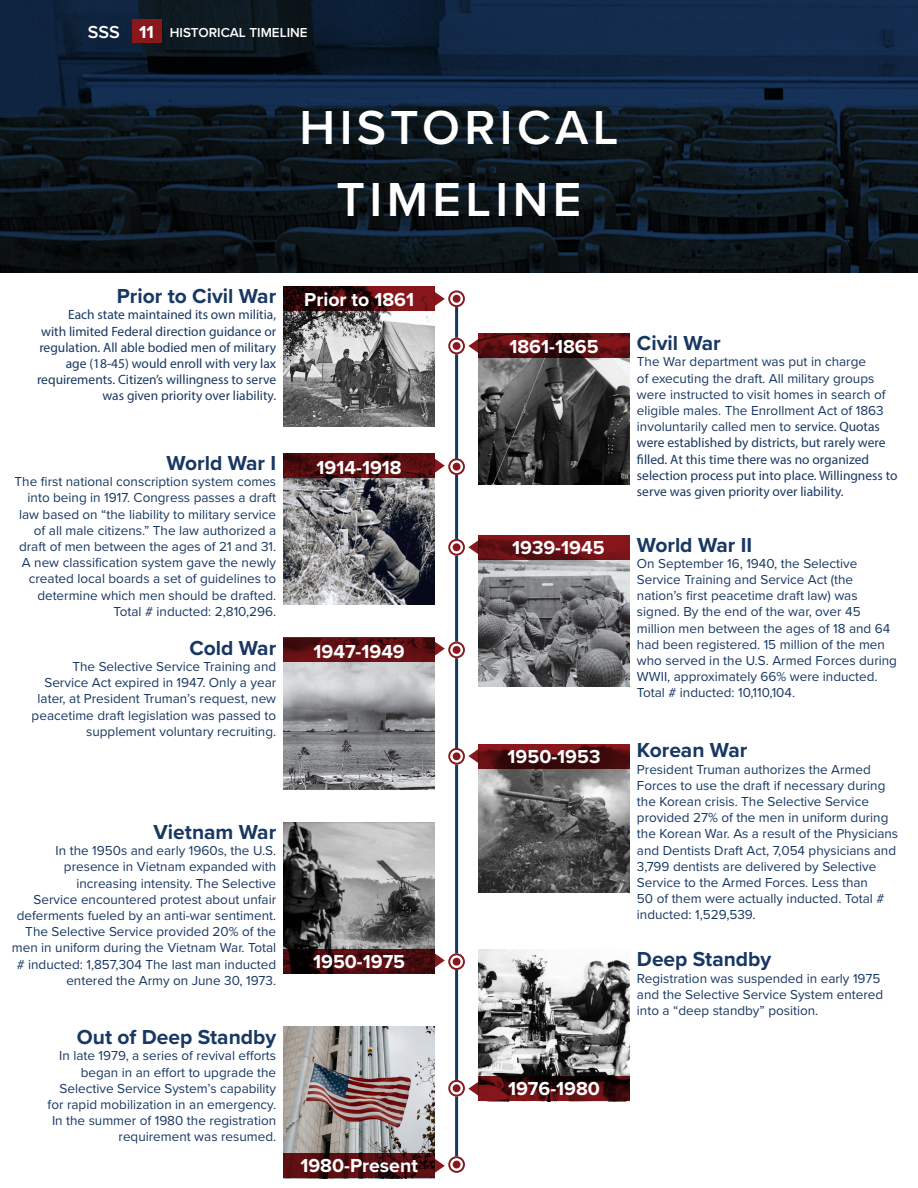
<style>
.page{position:relative;width:918px;height:1188px;background:#fff}
.page>*{position:absolute;margin:0;border:0;box-sizing:border-box;transform-origin:0 0}
.t1{font:600 49.5px/72px "Proxima Nova";letter-spacing:.09em;color:#fff;text-align:center}
.t2{font:700 21px "Proxima Nova";color:#183863}
.t3{font:700 19.5px "Proxima Nova";color:#fff}
.t4{font:13.5px/16.2px "Proxima Nova";color:#183863;text-align:right}
.t5{font:13.5px/16.2px "Myriad Pro";color:#183863;text-align:right}
.t6{font:600 13.5px "Proxima Nova";color:#fff}
.s1{font-size:18px}
.s2{font-weight:700;font-size:18px}
.s3{font-family:"Proxima Nova"}
</style>
<div class="page">
<svg style="left:0;top:0;width:918px;height:272px;background:#0d1b2a"></svg>
<hr style="left:455px;top:307px;width:3px;height:31px;background:#183863">
<svg style="left:449px;top:459px;width:15px;height:15px"></svg>
<div style="left:448px;top:458px;width:17px;height:17px;border:2px solid #8a171c;border-radius:50%"></div>
<img style="left:284px;top:311px;width:151px;height:116px">
<img style="left:478px;top:358px;width:152px;height:126px">
<img style="left:284px;top:478px;width:151px;height:127px">
<img style="left:478px;top:560px;width:152px;height:126px">
<img style="left:284px;top:662px;width:151px;height:127px">
<img style="left:478px;top:769px;width:152px;height:123px">
<img style="left:284px;top:823px;width:151px;height:126px">
<img style="left:478px;top:950px;width:152px;height:126px">
<img style="left:284px;top:1027px;width:151px;height:126px">
<svg style="left:449px;top:1157px;width:15px;height:15px"></svg>
<div style="left:448px;top:1156px;width:17px;height:17px;border:2px solid #8a171c;border-radius:50%"></div>
<svg style="left:449px;top:1081px;width:15px;height:15px"></svg>
<div style="left:448px;top:1080px;width:17px;height:17px;border:2px solid #8a171c;border-radius:50%"></div>
<svg style="left:449px;top:954px;width:15px;height:15px"></svg>
<div style="left:448px;top:953px;width:17px;height:17px;border:2px solid #8a171c;border-radius:50%"></div>
<svg style="left:449px;top:749px;width:15px;height:15px"></svg>
<div style="left:448px;top:748px;width:17px;height:17px;border:2px solid #8a171c;border-radius:50%"></div>
<svg style="left:449px;top:643px;width:15px;height:14px"></svg>
<div style="left:448px;top:642px;width:17px;height:16px;border:2px solid #8a171c;border-radius:50%"></div>
<svg style="left:449px;top:540px;width:15px;height:15px"></svg>
<div style="left:448px;top:539px;width:17px;height:17px;border:2px solid #8a171c;border-radius:50%"></div>
<svg style="left:449px;top:339px;width:15px;height:14px"></svg>
<div style="left:448px;top:338px;width:17px;height:16px;border:2px solid #8a171c;border-radius:50%"></div>
<svg style="left:284px;top:287px;width:151px;height:24px;background:#4b0c0e"></svg>
<svg style="left:478px;top:334px;width:152px;height:24px;background:#570e11"></svg>
<svg style="left:478px;top:535px;width:152px;height:25px;background:#721217"></svg>
<svg style="left:284px;top:453px;width:151px;height:25px;background:#540d10"></svg>
<svg style="left:284px;top:949px;width:151px;height:25px;background:#3f0a0c"></svg>
<svg style="left:284px;top:638px;width:151px;height:24px;background:#5d0f12"></svg>
<svg style="left:478px;top:744px;width:152px;height:25px;background:#510d10"></svg>
<svg style="left:478px;top:1076px;width:152px;height:25px;background:#470b0e"></svg>
<svg style="left:284px;top:1153px;width:151px;height:25px;background:#4c0c0f"></svg>
<svg style="left:449px;top:291px;width:15px;height:15px"></svg>
<div style="left:448px;top:290px;width:17px;height:17px;border:2px solid #8a171c;border-radius:50%"></div>
<hr style="left:455px;top:354px;width:3px;height:105px;background:#183863">
<hr style="left:455px;top:475px;width:3px;height:64px;background:#183863">
<hr style="left:455px;top:556px;width:3px;height:86px;background:#183863">
<hr style="left:455px;top:658px;width:3px;height:90px;background:#183863">
<hr style="left:455px;top:765px;width:3px;height:188px;background:#183863">
<hr style="left:455px;top:970px;width:3px;height:110px;background:#183863">
<hr style="left:455px;top:1097px;width:3px;height:59px;background:#183863">
<svg style="left:435px;top:292px;width:10px;height:14px"></svg>
<svg style="left:435px;top:459px;width:10px;height:14px"></svg>
<svg style="left:435px;top:642px;width:10px;height:14px"></svg>
<svg style="left:435px;top:953px;width:10px;height:14px"></svg>
<svg style="left:435px;top:1159px;width:10px;height:14px"></svg>
<svg style="left:468px;top:1082px;width:10px;height:14px"></svg>
<svg style="left:468px;top:749px;width:10px;height:14px"></svg>
<svg style="left:468px;top:540px;width:10px;height:14px"></svg>
<svg style="left:468px;top:339px;width:10px;height:14px"></svg>
<div style="left:132px;top:20px;width:29px;height:23px;background:#8a171c"></div>
<p class="t6" style="left:88px;top:22px;width:221px"><span class="s1">SSS</span> <span class="s2">11</span> HISTORICAL TIMELINE</p>
<p class="t1" style="left:299px;top:90px;width:321px">HISTORICAL<br>TIMELINE</p>
<p class="t2" style="left:117px;top:281px;width:161px">Prior to Civil War</p>
<p class="t5" style="left:37px;top:307px;width:241px">Each state maintained its own militia,<br>with limited Federal direction guidance or regulation. All able bodied men of military age (18-45) would enroll with very lax requirements. Citizen’s willingness to serve was given priority over liability.</p>
<p class="t2" style="left:167px;top:447px;width:111px">World War I</p>
<p class="t4" style="left:15px;top:473px;width:263px">The first national conscription system comes into being in 1917. Congress passes a draft law based on “the liability to military service of all male citizens.” The law authorized a draft of men between the ages of 21 and 31.<br>A new classification system gave the newly created local boards a set of guidelines to determine which men should be drafted.<br>Total # inducted: 2,810,296.</p>
<p class="t2" style="left:189px;top:632px;width:88px">Cold War</p>
<p class="t4" style="left:32px;top:658px;width:246px">The Selective Service Training and Service Act expired in 1947. Only a year later, at President Truman’s request, new peacetime draft legislation was passed to supplement voluntary recruiting.</p>
<p class="t3" style="left:304px;top:285px;width:111px">Prior to 1861</p>
<p class="t3" style="left:317px;top:453px;width:87px">1914-1918</p>
<p class="t3" style="left:313px;top:637px;width:93px">1947-1949</p>
<p class="t2" style="left:154px;top:816px;width:124px">Vietnam War</p>
<p class="t4" style="left:12px;top:842px;width:266px">In the 1950s and early 1960s, the U.S. presence in Vietnam expanded with increasing intensity. The Selective<br>Service encountered protest about unfair deferments fueled by an anti-war sentiment.<br>The Selective Service provided 20% of the men in uniform during the Vietnam War. Total # inducted: 1,857,304 The last man inducted entered the Army on June 30, 1973.</p>
<p class="t2" style="left:77px;top:1022px;width:201px">Out of Deep Standby</p>
<p class="t4" style="left:48px;top:1047px;width:230px">In late 1979, a series of revival efforts began in an effort to upgrade the Selective Service System’s capability for rapid mobilization in an emergency.<br>In the summer of 1980 the registration requirement was resumed.</p>
<p class="t3" style="left:313px;top:947px;width:94px">1950-1975</p>
<p class="t3" style="left:300px;top:1151px;width:119px">1980-Present</p>
<p class="t3" style="left:509px;top:332px;width:91px">1861-1865</p>
<p class="t3" style="left:512px;top:533px;width:94px">1939-1945</p>
<p class="t3" style="left:508px;top:742px;width:94px">1950-1953</p>
<p class="t3" style="left:508px;top:1074px;width:93px">1976-1980</p>
<p class="t2" style="left:637px;top:328px;width:85px">Civil War</p>
<p class="t5" style="left:637px;top:354px;width:262px;text-align:left"><span class="s3">The War department was put in charge<br>of executing the draft. All military groups were instructed to visit homes in search of eligible males. The Enrollment Act of 1863 involuntarily called men to</span> service. Quotas were established by districts, but rarely were filled. At this time there was no organized selection process put into place. Willingness to serve was given priority over liability.</p>
<p class="t2" style="left:637px;top:529px;width:117px">World War II</p>
<p class="t4" style="left:637px;top:555px;width:262px;text-align:left">On September 16, 1940, the Selective Service Training and Service Act (the nation’s first peacetime draft law) was signed. By the end of the war, over 45 million men between the ages of 18 and 64 had been registered. 15 million of the men who served in the U.S. Armed Forces during WWII, approximately 66% were inducted.<br>Total # inducted: 10,110,104.</p>
<p class="t2" style="left:637px;top:735px;width:112px">Korean War</p>
<p class="t4" style="left:637px;top:760px;width:263px;text-align:left">President Truman authorizes the Armed Forces to use the draft if necessary during the Korean crisis. The Selective Service provided 27% of the men in uniform during the Korean War. As a result of the Physicians and Dentists Draft Act, 7,054 physicians and 3,799 dentists are delivered by Selective Service to the Armed Forces. Less than<br>50 of them were actually inducted. Total # inducted: 1,529,539.</p>
<p class="t2" style="left:637px;top:944px;width:136px">Deep Standby</p>
<p class="t4" style="left:637px;top:969px;width:248px;text-align:left">Registration was suspended in early 1975 and the Selective Service System entered into a “deep standby” position.</p>
</div>
